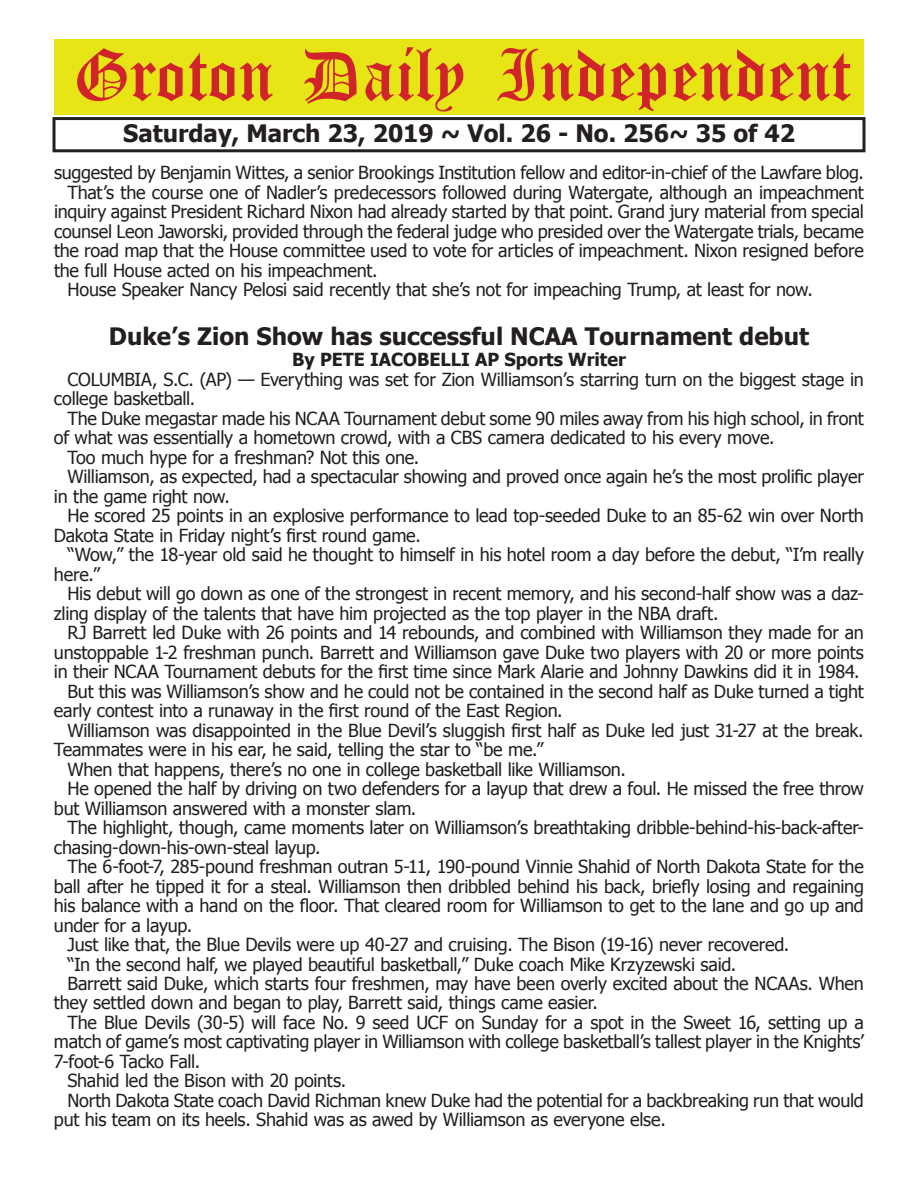
<style>
.page{position:relative;width:918px;height:1188px;background:#fff}
.page>*{position:absolute;margin:0;border:0;box-sizing:border-box;transform-origin:0 0}
.t1{font:54px "Old English Five";color:#d1232a}
.t2{font:700 24px "Tahoma";color:#231f20}
.t3{font:18px/19.5px "Tahoma";letter-spacing:-.015em;color:#231f20}
.t4{font:700 18px "Tahoma";color:#231f20}
</style>
<div class="page">
<div style="left:52px;top:117px;width:814px;height:35px;border:3px solid #231f20"></div>
<div style="left:54px;top:40px;width:810px;height:75px;background:#e7e515"></div>
<h1 class="t1" style="left:73px;top:50px;width:779px">Groton Daily Independent</h1>
<h2 class="t2" style="left:123px;top:116px;width:673px">Saturday, March 23, 2019 ~ Vol. 26 - No. 256~ 35 of 42</h2>
<p class="t3" style="left:54px;top:162px;width:811px">suggested by Benjamin Wittes, a senior Brookings Institution fellow and editor-in-chief of the Lawfare blog.</p>
<p class="t3" style="left:68px;top:182px;width:798px">That’s the course one of Nadler’s predecessors followed during Watergate, although an impeachment</p>
<p class="t3" style="left:54px;top:201px;width:811px">inquiry against President Richard Nixon had already started by that point. Grand jury material from special</p>
<p class="t3" style="left:54px;top:221px;width:811px">counsel Leon Jaworski, provided through the federal judge who presided over the Watergate trials, became</p>
<p class="t3" style="left:54px;top:240px;width:811px">the road map that the House committee used to vote for articles of impeachment. Nixon resigned before</p>
<p class="t3" style="left:54px;top:260px;width:325px">the full House acted on his impeachment.</p>
<p class="t3" style="left:68px;top:279px;width:747px">House Speaker Nancy Pelosi said recently that she’s not for impeaching Trump, at least for now.</p>
<h2 class="t2" style="left:109px;top:319px;width:702px">Duke’s Zion Show has successful NCAA Tournament debut</h2>
<p class="t4" style="left:292px;top:347px;width:335px">By PETE IACOBELLI AP Sports Writer</p>
<p class="t3" style="left:54px;top:369px;width:812px;text-indent:14px">COLUMBIA, S.C. (AP) — Everything was set for Zion Williamson’s starring turn on the biggest stage in college basketball.</p>
<p class="t3" style="left:67px;top:408px;width:798px">The Duke megastar made his NCAA Tournament debut some 90 miles away from his high school, in front</p>
<p class="t3" style="left:54px;top:427px;width:722px">of what was essentially a hometown crowd, with a CBS camera dedicated to his every move.</p>
<p class="t3" style="left:67px;top:447px;width:353px">Too much hype for a freshman? Not this one.</p>
<p class="t3" style="left:67px;top:466px;width:798px">Williamson, as expected, had a spectacular showing and proved once again he’s the most prolific player</p>
<p class="t3" style="left:54px;top:486px;width:177px">in the game right now.</p>
<p class="t3" style="left:67px;top:505px;width:798px">He scored 25 points in an explosive performance to lead top-seeded Duke to an 85-62 win over North</p>
<p class="t3" style="left:54px;top:525px;width:368px">Dakota State in Friday night’s first round game.</p>
<p class="t3" style="left:67px;top:544px;width:798px">“Wow,” the 18-year old said he thought to himself in his hotel room a day before the debut, “I’m really</p>
<p class="t3" style="left:54px;top:564px;width:47px">here.”</p>
<p class="t3" style="left:67px;top:583px;width:798px">His debut will go down as one of the strongest in recent memory, and his second-half show was a daz-</p>
<p class="t3" style="left:54px;top:603px;width:666px">zling display of the talents that have him projected as the top player in the NBA draft.</p>
<p class="t3" style="left:67px;top:622px;width:798px">RJ Barrett led Duke with 26 points and 14 rebounds, and combined with Williamson they made for an</p>
<p class="t3" style="left:54px;top:641px;width:812px">unstoppable 1-2 freshman punch. Barrett and Williamson gave Duke two players with 20 or more points</p>
<p class="t3" style="left:54px;top:661px;width:807px">in their NCAA Tournament debuts for the first time since Mark Alarie and Johnny Dawkins did it in 1984.</p>
<p class="t3" style="left:67px;top:680px;width:798px">But this was Williamson’s show and he could not be contained in the second half as Duke turned a tight</p>
<p class="t3" style="left:54px;top:700px;width:510px">early contest into a runaway in the first round of the East Region.</p>
<p class="t3" style="left:67px;top:719px;width:798px">Williamson was disappointed in the Blue Devil’s sluggish first half as Duke led just 31-27 at the break.</p>
<p class="t3" style="left:54px;top:739px;width:491px">Teammates were in his ear, he said, telling the star to “be me.”</p>
<p class="t3" style="left:67px;top:758px;width:560px">When that happens, there’s no one in college basketball like Williamson.</p>
<p class="t3" style="left:67px;top:778px;width:798px">He opened the half by driving on two defenders for a layup that drew a foul. He missed the free throw</p>
<p class="t3" style="left:54px;top:797px;width:364px">but Williamson answered with a monster slam.</p>
<p class="t3" style="left:67px;top:817px;width:798px">The highlight, though, came moments later on Williamson’s breathtaking dribble-behind-his-back-after-</p>
<p class="t3" style="left:54px;top:836px;width:268px">chasing-down-his-own-steal layup.</p>
<p class="t3" style="left:67px;top:856px;width:798px">The 6-foot-7, 285-pound freshman outran 5-11, 190-pound Vinnie Shahid of North Dakota State for the</p>
<p class="t3" style="left:54px;top:875px;width:811px">ball after he tipped it for a steal. Williamson then dribbled behind his back, briefly losing and regaining</p>
<p class="t3" style="left:54px;top:895px;width:811px">his balance with a hand on the floor. That cleared room for Williamson to get to the lane and go up and</p>
<p class="t3" style="left:54px;top:914px;width:140px">under for a layup.</p>
<p class="t3" style="left:67px;top:934px;width:723px">Just like that, the Blue Devils were up 40-27 and cruising. The Bison (19-16) never recovered.</p>
<p class="t3" style="left:67px;top:953px;width:670px">“In the second half, we played beautiful basketball,” Duke coach Mike Krzyzewski said.</p>
<p class="t3" style="left:67px;top:973px;width:798px">Barrett said Duke, which starts four freshmen, may have been overly excited about the NCAAs. When</p>
<p class="t3" style="left:54px;top:992px;width:546px">they settled down and began to play, Barrett said, things came easier.</p>
<p class="t3" style="left:67px;top:1012px;width:798px">The Blue Devils (30-5) will face No. 9 seed UCF on Sunday for a spot in the Sweet 16, setting up a</p>
<p class="t3" style="left:54px;top:1031px;width:811px">match of game’s most captivating player in Williamson with college basketball’s tallest player in the Knights’</p>
<p class="t3" style="left:54px;top:1051px;width:148px">7-foot-6 Tacko Fall.</p>
<p class="t3" style="left:67px;top:1070px;width:280px">Shahid led the Bison with 20 points.</p>
<p class="t3" style="left:67px;top:1090px;width:798px">North Dakota State coach David Richman knew Duke had the potential for a backbreaking run that would</p>
<p class="t3" style="left:54px;top:1109px;width:613px">put his team on its heels. Shahid was as awed by Williamson as everyone else.</p>
</div>
